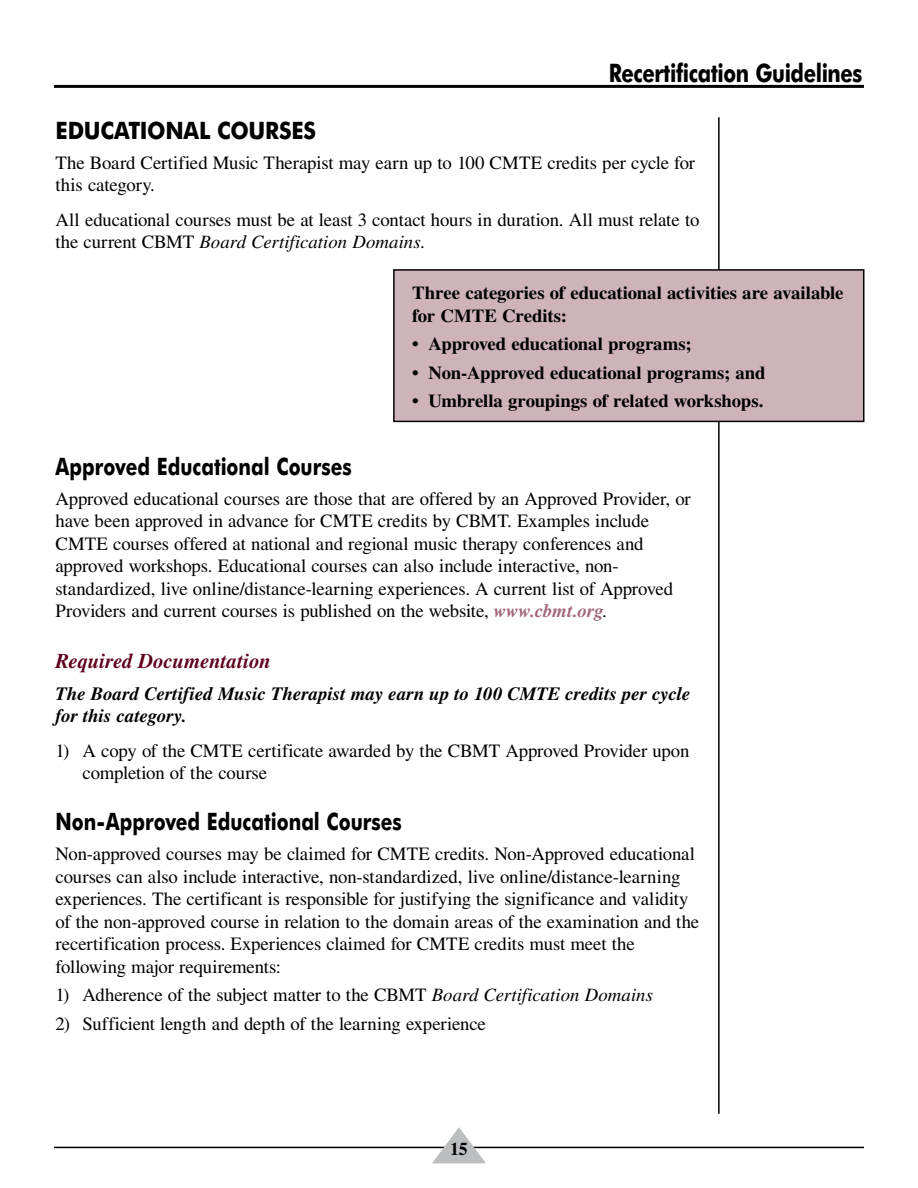
<style>
.page{position:relative;width:918px;height:1188px;background:#fff}
.page>*{position:absolute;margin:0;border:0;box-sizing:border-box;transform-origin:0 0}
.t1{font:700 25.5px "Futura BT";letter-spacing:-.02em;color:#000;scale:.8 1}
.t2{font:700 24px "Futura BT";color:#000;scale:.8 1}
.t3{font:700 24px "Futura BT";color:#000;scale:.9 1}
.t4{font:italic 700 21px "Times";color:#60021c}
.t5{font:18.75px/22.5px "Times";letter-spacing:-.005em;color:#000}
.t6{font:italic 700 18.75px/22.5px "Times";letter-spacing:.005em;color:#000}
.t7{font:700 18.3px/22.5px "Times";letter-spacing:-.01em;color:#000}
.t8{font:700 18px "Times";color:#000}
.s1{font-style:italic}
.s2{font-weight:700;font-style:italic;color:#a06777}
</style>
<div class="page">
<hr style="left:54px;top:1147px;width:810px;height:1px;background:#000">
<svg style="left:432px;top:1127px;width:54px;height:36px"></svg>
<hr style="left:54px;top:85px;width:810px;height:3px;background:#000">
<hr style="left:718px;top:117px;width:2px;height:997px;background:#000">
<div style="left:394px;top:270px;width:470px;height:151px;background:#cfb3bb"></div>
<div style="left:393px;top:269px;width:471px;height:153px;border:2px solid #000"></div>
<h1 class="t1" style="left:609px;top:57px;width:319px">Recertification Guidelines</h1>
<p class="t3" style="left:56px;top:116px;width:291px">EDUCATIONAL COURSES</p>
<p class="t5" style="left:56px;top:151px;width:641px">The Board Certified Music Therapist may earn up to 100 CMTE credits per cycle for this category.</p>
<p class="t5" style="left:56px;top:208px;width:646px">All educational courses must be at least 3 contact hours in duration. All must relate to the current CBMT <span class="s1">Board Certification Domains</span>.</p>
<p class="t7" style="left:412px;top:281px;width:433px">Three categories of educational activities are available for CMTE Credits:</p>
<p class="t7" style="left:412px;top:332px;width:281px">• Approved educational programs;</p>
<p class="t7" style="left:412px;top:361px;width:355px">• Non-Approved educational programs; and</p>
<p class="t7" style="left:412px;top:389px;width:353px">• Umbrella groupings of related workshops.</p>
<p class="t2" style="left:56px;top:452px;width:372px">Approved Educational Courses</p>
<p class="t5" style="left:56px;top:487px;width:637px">Approved educational courses are those that are offered by an Approved Provider, or have been approved in advance for CMTE credits by CBMT. Examples include CMTE courses offered at national and regional music therapy conferences and approved workshops. Educational courses can also include interactive, non&shy;standardized, live online/distance-learning experiences. A current list of Approved Providers and current courses is published on the website, <span class="s2">www.cbmt.org</span>.</p>
<p class="t4" style="left:56px;top:649px;width:217px">Required Documentation</p>
<p class="t6" style="left:56px;top:682px;width:637px">The Board Certified Music Therapist may earn up to 100 CMTE credits per cycle for this category.</p>
<p class="t5" style="left:82px;top:739px;width:608px;text-indent:-27px">1) A copy of the CMTE certificate awarded by the CBMT Approved Provider upon completion of the course</p>
<p class="t2" style="left:56px;top:807px;width:435px">Non-Approved Educational Courses</p>
<p class="t5" style="left:56px;top:843px;width:645px">Non-approved courses may be claimed for CMTE credits. Non-Approved educational courses can also include interactive, non-standardized, live online/distance-learning experiences. The certificant is responsible for justifying the significance and validity of the non-approved course in relation to the domain areas of the examination and the recertification process. Experiences claimed for CMTE credits must meet the following major requirements:</p>
<p class="t5" style="left:56px;top:984px;width:599px">1) Adherence of the subject matter to the CBMT <span class="s1">Board Certification Domains</span></p>
<p class="t5" style="left:56px;top:1012px;width:432px">2) Sufficient length and depth of the learning experience</p>
<p class="t8" style="left:450px;top:1138px;width:19px">15</p>
</div>
